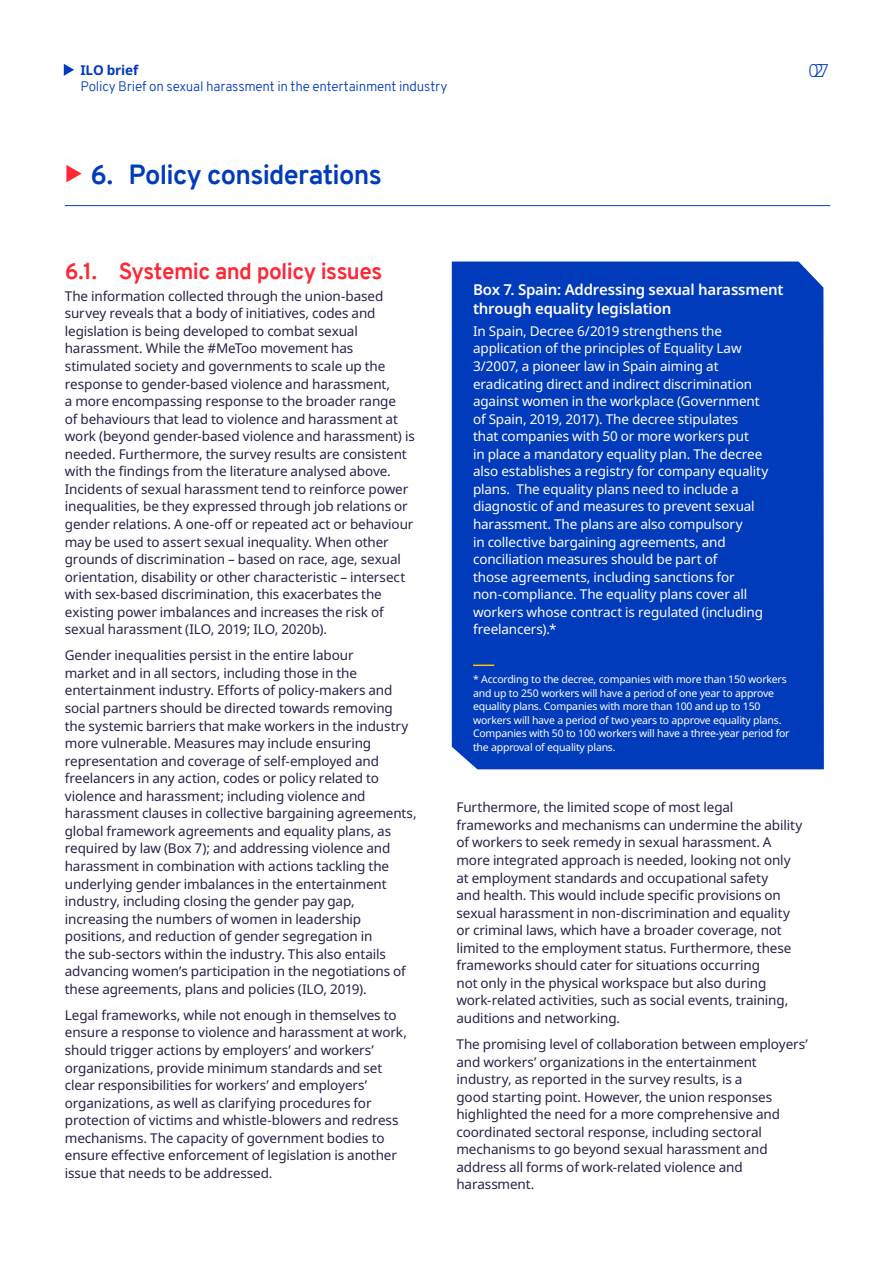
<style>
.page{position:relative;width:893px;height:1263px;background:#fff}
.page>*{position:absolute;margin:0;border:0;box-sizing:border-box;transform-origin:0 0}
.t1{font:700 27px "Overpass";letter-spacing:-.025em;color:#003bbc}
.t2{font:700 22.5px "Overpass";letter-spacing:-.025em;color:#ff2636}
.t3{font:300 18px "Noto Sans";color:#003bbc}
.t4{font:600 15px/19.5px "Noto Sans";letter-spacing:-.015em;color:#fff}
.t5{font:13.5px/17.5px "Noto Sans";letter-spacing:-.01em;color:#2c1f49}
.t6{font:13.5px/17.5px "Noto Sans";letter-spacing:-.01em;color:#fff}
.t7{font:300 13.5px "Overpass";letter-spacing:-.015em;color:#003bbc}
.t8{font:700 13.5px "Noto Sans";letter-spacing:-.01em;color:#003bbc}
.t9{font:10.5px/13.5px "Noto Sans";letter-spacing:-.02em;color:#fff}
</style>
<div class="page">
<hr style="left:65px;top:205px;width:765px;height:1px;background:#003bbc">
<svg style="left:64px;top:64px;width:10px;height:12px"></svg>
<div style="left:452px;top:261px;width:372px;height:508px;background:#003bbc"></div>
<hr style="left:473px;top:664px;width:21px;height:2px;background:#ffc200">
<p class="t8" style="left:80px;top:60px;width:59px">ILO brief</p>
<p class="t7" style="left:80px;top:77px;width:369px">Policy Brief on sexual harassment in the entertainment industry</p>
<h1 class="t1" style="left:90px;top:155px;width:293px">6. Policy considerations</h1>
<h3 class="t3" style="left:808px;top:57px;width:22px">027</h3>
<h2 class="t2" style="left:65px;top:255px;width:319px">6.1. Systemic and policy issues</h2>
<p class="t5" style="left:65px;top:287px;width:351px">The information collected through the union-based survey reveals that a body of initiatives, codes and legislation is being developed to combat sexual harassment. While the #MeToo movement has stimulated society and governments to scale up the response to gender-based violence and harassment,<br>a more encompassing response to the broader range<br>of behaviours that lead to violence and harassment at work (beyond gender-based violence and harassment) is needed. Furthermore, the survey results are consistent with the findings from the literature analysed above.<br>Incidents of sexual harassment tend to reinforce power inequalities, be they expressed through job relations or gender relations. A one-off or repeated act or behaviour may be used to assert sexual inequality. When other grounds of discrimination – based on race, age, sexual orientation, disability or other characteristic – intersect with sex-based discrimination, this exacerbates the existing power imbalances and increases the risk of sexual harassment (ILO, 2019; ILO, 2020b).</p>
<p class="t5" style="left:65px;top:647px;width:353px">Gender inequalities persist in the entire labour<br>market and in all sectors, including those in the entertainment industry. Efforts of policy-makers and social partners should be directed towards removing the systemic barriers that make workers in the industry more vulnerable. Measures may include ensuring representation and coverage of self-employed and freelancers in any action, codes or policy related to violence and harassment; including violence and harassment clauses in collective bargaining agreements, global framework agreements and equality plans, as required by law (Box 7); and addressing violence and harassment in combination with actions tackling the underlying gender imbalances in the entertainment industry, including closing the gender pay gap, increasing the numbers of women in leadership positions, and reduction of gender segregation in<br>the sub-sectors within the industry. This also entails advancing women’s participation in the negotiations of these agreements, plans and policies (ILO, 2019).</p>
<p class="t5" style="left:65px;top:1006px;width:344px">Legal frameworks, while not enough in themselves to ensure a response to violence and harassment at work, should trigger actions by employers’ and workers’ organizations, provide minimum standards and set clear responsibilities for workers’ and employers’ organizations, as well as clarifying procedures for protection of victims and whistle-blowers and redress mechanisms. The capacity of government bodies to ensure effective enforcement of legislation is another issue that needs to be addressed.</p>
<p class="t4" style="left:473px;top:280px;width:312px">Box 7. Spain: Addressing sexual harassment through equality legislation</p>
<p class="t6" style="left:473px;top:322px;width:297px">In Spain, Decree 6/2019 strengthens the application of the principles of Equality Law 3/2007, a pioneer law in Spain aiming at eradicating direct and indirect discrimination against women in the workplace (Government of Spain, 2019, 2017). The decree stipulates<br>that companies with 50 or more workers put<br>in place a mandatory equality plan. The decree also establishes a registry for company equality plans. The equality plans need to include a diagnostic of and measures to prevent sexual harassment. The plans are also compulsory<br>in collective bargaining agreements, and conciliation measures should be part of<br>those agreements, including sanctions for non-compliance. The equality plans cover all workers whose contract is regulated (including freelancers).*<sup>1</sup></p>
<p class="t9" style="left:473px;top:673px;width:318px">* According to the decree, companies with more than 150 workers and up to 250 workers will have a period of one year to approve equality plans. Companies with more than 100 and up to 150 workers will have a period of two years to approve equality plans.<br>Companies with 50 to 100 workers will have a three-year period for the approval of equality plans.</p>
<p class="t5" style="left:456px;top:799px;width:347px">Furthermore, the limited scope of most legal frameworks and mechanisms can undermine the ability of workers to seek remedy in sexual harassment. A more integrated approach is needed, looking not only at employment standards and occupational safety<br>and health. This would include specific provisions on sexual harassment in non-discrimination and equality or criminal laws, which have a broader coverage, not limited to the employment status. Furthermore, these frameworks should cater for situations occurring<br>not only in the physical workspace but also during work-related activities, such as social events, training, auditions and networking.</p>
<p class="t5" style="left:456px;top:1036px;width:353px">The promising level of collaboration between employers’ and workers’ organizations in the entertainment industry, as reported in the survey results, is a<br>good starting point. However, the union responses highlighted the need for a more comprehensive and coordinated sectoral response, including sectoral mechanisms to go beyond sexual harassment and address all forms of work-related violence and harassment.</p>
</div>
